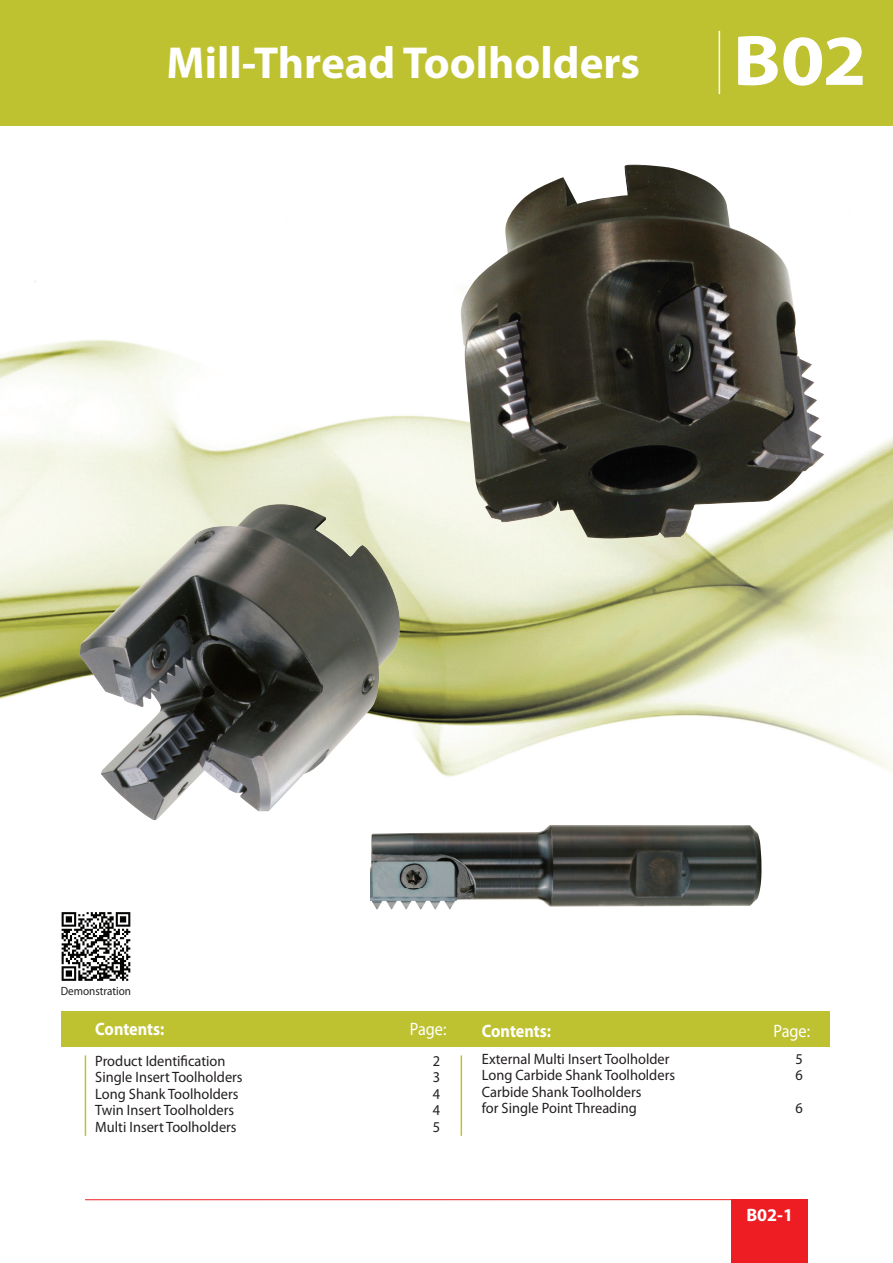
<style>
.page{position:relative;width:893px;height:1263px;background:#fff}
.page>*{position:absolute;margin:0;border:0;box-sizing:border-box;transform-origin:0 0}
.t1{font:700 72px "Myriad Pro";color:#fff;scale:1.1 1}
.t2{font:700 45px "Myriad Pro";color:#fff}
.t3{font:700 18px "Myriad Pro";color:#fff;scale:.9 1}
.t4{font:18px "Myriad Pro";color:#fff;scale:.9 1}
.t5{font:700 18px "Myriad Pro";color:#fff}
.t6{font:15px/16.5px "Myriad Pro";color:#231f20;scale:.96 1}
.t7{font:12px "Myriad Pro";color:#231f20;scale:.93 1}
</style>
<div class="page">
<div style="left:731px;top:1199px;width:77px;height:64px;background:#ee1d23"></div>
<hr style="left:85px;top:1199px;width:723px;height:1px;background:#ee1d23">
<img style="left:0;top:281px;width:893px;height:600px">
<img style="left:461px;top:165px;width:208px;height:374px">
<img style="left:668px;top:219px;width:156px;height:319px">
<img style="left:668px;top:167px;width:61px;height:52px">
<div style="left:62px;top:1011px;width:768px;height:36px;background:#bec231"></div>
<hr style="left:85px;top:1055px;width:1px;height:81px;background:#bec231">
<hr style="left:461px;top:1055px;width:1px;height:81px;background:#bec231">
<div style="left:0;top:0;width:893px;height:125px;background:#bec231"></div>
<hr style="left:719px;top:31px;width:1px;height:63px;background:#fff">
<img style="left:370px;top:826px;width:391px;height:84px">
<img style="left:80px;top:504px;width:321px;height:316px">
<svg style="left:61px;top:912px;width:70px;height:69px"></svg>
<svg style="left:62px;top:912px;width:68px;height:69px"></svg>
<h2 class="t2" style="left:166px;top:34px;width:475px">Mill-Thread Toolholders</h2>
<h1 class="t1" style="left:733px;top:14px;width:123px">B02</h1>
<p class="t7" style="left:61px;top:984px;width:77px">Demonstration</p>
<p class="t3" style="left:95px;top:1017px;width:78px">Contents:</p>
<p class="t4" style="left:410px;top:1018px;width:42px">Page:</p>
<p class="t3" style="left:482px;top:1019px;width:78px">Contents:</p>
<p class="t4" style="left:773px;top:1020px;width:42px">Page:</p>
<p class="t6" style="left:95px;top:1052px;width:137px">Product Identification</p>
<p class="t6" style="left:433px;top:1052px;width:9px">2</p>
<p class="t6" style="left:95px;top:1068px;width:155px">Single Insert Toolholders</p>
<p class="t6" style="left:433px;top:1068px;width:9px">3</p>
<p class="t6" style="left:95px;top:1085px;width:151px">Long Shank Toolholders</p>
<p class="t6" style="left:433px;top:1085px;width:9px">4</p>
<p class="t6" style="left:95px;top:1101px;width:146px">Twin Insert Toolholders</p>
<p class="t6" style="left:433px;top:1101px;width:9px">4</p>
<p class="t6" style="left:95px;top:1118px;width:149px">Multi Insert Toolholders</p>
<p class="t6" style="left:433px;top:1118px;width:9px">5</p>
<p class="t6" style="left:482px;top:1050px;width:197px">External Multi Insert Toolholder</p>
<p class="t6" style="left:795px;top:1050px;width:9px">5</p>
<p class="t6" style="left:482px;top:1067px;width:203px">Long Carbide Shank Toolholders</p>
<p class="t6" style="left:795px;top:1067px;width:9px">6</p>
<p class="t6" style="left:482px;top:1083px;width:168px">Carbide Shank Toolholders for Single Point Threading</p>
<p class="t6" style="left:795px;top:1100px;width:9px">6</p>
<p class="t5" style="left:746px;top:1203px;width:48px">B02-1</p>
</div>
